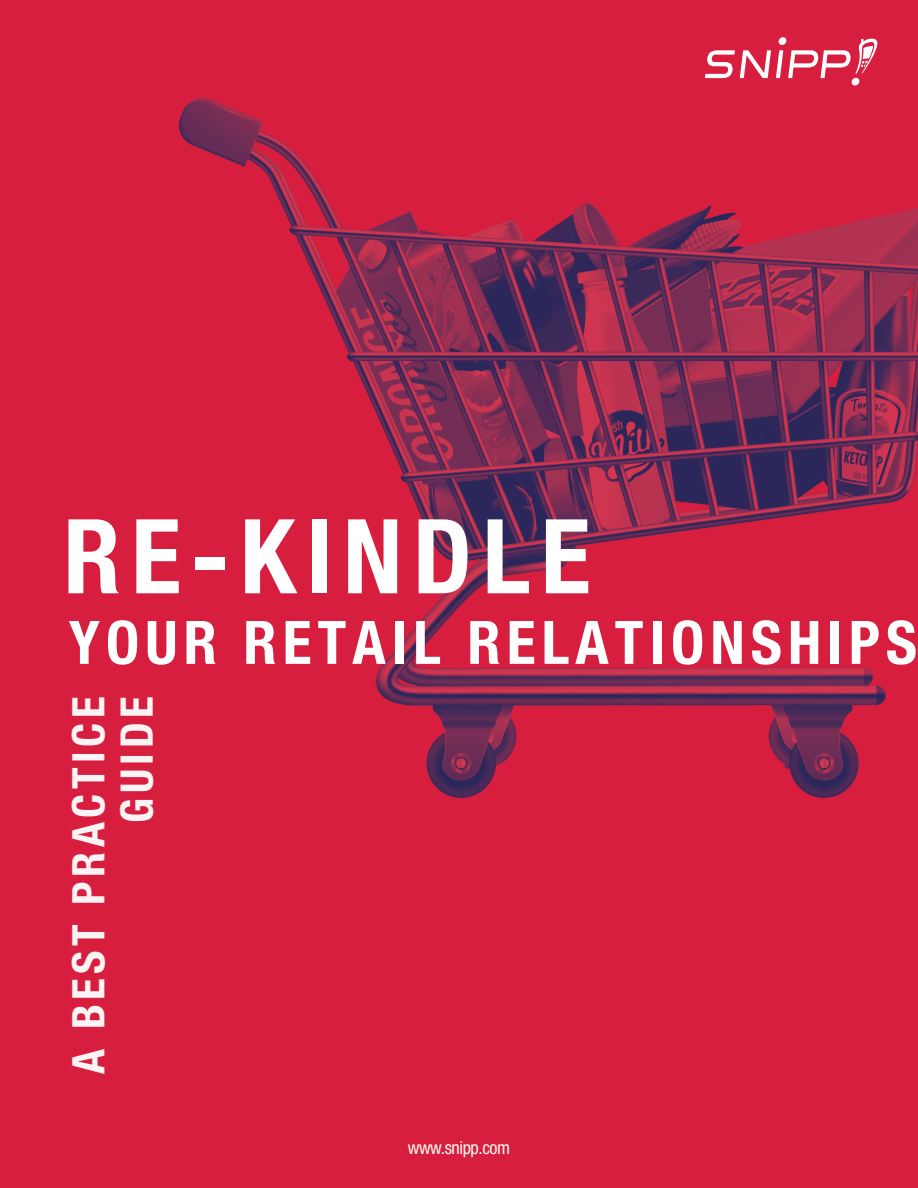
<style>
.page{position:relative;width:918px;height:1188px;background:#d71e3e}
.page>*{position:absolute;margin:0;border:0;box-sizing:border-box;transform-origin:0 0}
.t1{font:700 condensed 103.5px "Helvetica Neue LT Std";letter-spacing:.1em;color:#fff}
.t2{font:700 condensed 60px "Helvetica Neue LT Std";letter-spacing:.1em;color:#fff}
.t3{font:700 condensed 45px/48.4px "Helvetica Neue LT Std";letter-spacing:.1em;color:#fff;text-align:right}
.t4{font:condensed 18px "Helvetica Neue LT Std";letter-spacing:-.025em;color:#fef9f1}
</style>
<div class="page">
<img style="left:178px;top:98px;width:740px;height:700px">
<svg style="left:705px;top:37px;width:173px;height:49px"></svg>
<h1 class="t1" style="left:63px;top:494px;width:529px">RE-KINDLE</h1>
<p class="t2" style="left:69px;top:606px;width:850px">YOUR RETAIL RELATIONSHIPS</p>
<p class="t3" style="left:64px;top:1074px;width:379px;rotate:-90deg">A BEST PRACTICE<br>GUIDE</p>
<p class="t4" style="left:408px;top:1137px;width:104px">www.snipp.com</p>
</div>
